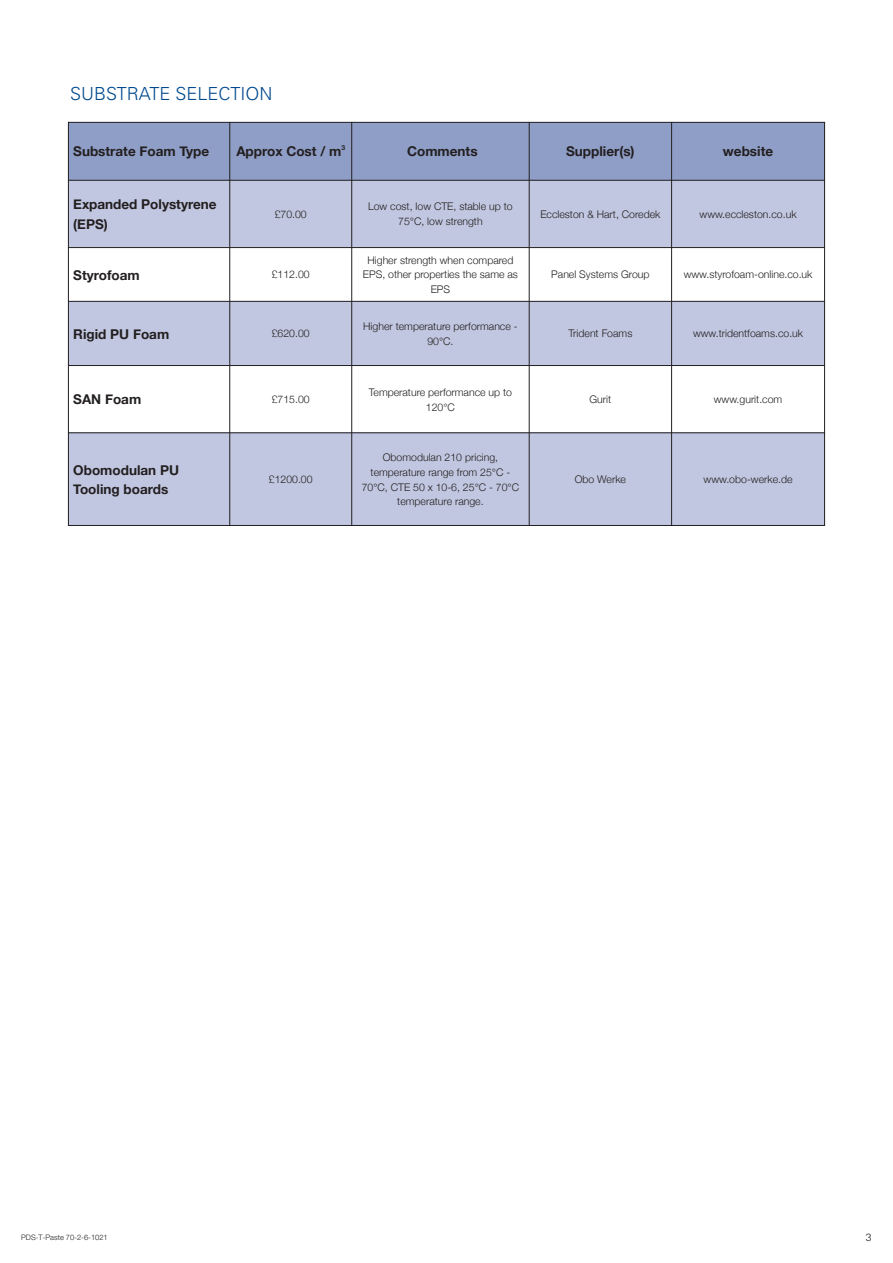
<style>
.page{position:relative;width:893px;height:1263px;background:#fff}
.page>*{position:absolute;margin:0;border:0;box-sizing:border-box;transform-origin:0 0}
.t1{font:300 18px "Univers LT Std";color:#01498e}
.t2{font:700 13.5px/19.4px "Helvetica Neue";color:#231f20}
.t3{font:300 10.5px/14.9px "Helvetica Neue";color:#231f20;text-align:center}
.t4{font:300 10.5px "Univers LT Std";color:#231f20}
.t5{font:300 7.5px "Helvetica Neue LT Pro";color:#231f20}
.t6{font:700 6.75px "Helvetica Neue";color:#231f20}
</style>
<div class="page">
<div style="left:68px;top:122px;width:162px;height:58px;background:#8f9ec7"></div>
<div style="left:230px;top:122px;width:122px;height:58px;background:#8f9ec7"></div>
<div style="left:352px;top:122px;width:177px;height:58px;background:#8f9ec7"></div>
<div style="left:529px;top:122px;width:143px;height:58px;background:#8f9ec7"></div>
<div style="left:672px;top:122px;width:153px;height:58px;background:#8f9ec7"></div>
<div style="left:68px;top:180px;width:162px;height:68px;background:#c1c7e0"></div>
<div style="left:230px;top:180px;width:122px;height:68px;background:#c1c7e0"></div>
<div style="left:352px;top:180px;width:177px;height:68px;background:#c1c7e0"></div>
<div style="left:529px;top:180px;width:143px;height:68px;background:#c1c7e0"></div>
<div style="left:672px;top:180px;width:153px;height:68px;background:#c1c7e0"></div>
<div style="left:68px;top:301px;width:162px;height:64px;background:#c1c7e0"></div>
<div style="left:230px;top:301px;width:122px;height:64px;background:#c1c7e0"></div>
<div style="left:352px;top:301px;width:177px;height:64px;background:#c1c7e0"></div>
<div style="left:529px;top:301px;width:143px;height:64px;background:#c1c7e0"></div>
<div style="left:672px;top:301px;width:153px;height:64px;background:#c1c7e0"></div>
<div style="left:68px;top:433px;width:162px;height:93px;background:#c1c7e0"></div>
<div style="left:230px;top:433px;width:122px;height:93px;background:#c1c7e0"></div>
<div style="left:352px;top:433px;width:177px;height:93px;background:#c1c7e0"></div>
<div style="left:529px;top:433px;width:143px;height:93px;background:#c1c7e0"></div>
<div style="left:672px;top:433px;width:153px;height:93px;background:#c1c7e0"></div>
<hr style="left:68px;top:122px;width:1px;height:404px;background:#231f20">
<hr style="left:229px;top:122px;width:1px;height:404px;background:#231f20">
<hr style="left:351px;top:122px;width:1px;height:404px;background:#231f20">
<hr style="left:529px;top:122px;width:1px;height:404px;background:#231f20">
<hr style="left:671px;top:122px;width:1px;height:404px;background:#231f20">
<hr style="left:824px;top:122px;width:1px;height:404px;background:#231f20">
<hr style="left:68px;top:122px;width:757px;height:1px;background:#231f20">
<hr style="left:68px;top:180px;width:757px;height:1px;background:#231f20">
<hr style="left:68px;top:247px;width:757px;height:1px;background:#231f20">
<hr style="left:68px;top:301px;width:757px;height:1px;background:#231f20">
<hr style="left:68px;top:365px;width:757px;height:1px;background:#231f20">
<hr style="left:68px;top:432px;width:757px;height:1px;background:#231f20">
<hr style="left:68px;top:525px;width:757px;height:1px;background:#231f20">
<h1 class="t1" style="left:70px;top:87px;width:204px">SUBSTRATE SELECTION</h1>
<p class="t2" style="left:73px;top:142px;width:138px">Substrate Foam Type</p>
<p class="t2" style="left:236px;top:142px;width:107px">Approx Cost / m</p>
<p class="t6" style="left:341px;top:143px;width:5px">3</p>
<p class="t2" style="left:407px;top:142px;width:72px">Comments</p>
<p class="t2" style="left:566px;top:142px;width:70px">Supplier(s)</p>
<p class="t2" style="left:723px;top:142px;width:52px">website</p>
<p class="t2" style="left:73px;top:195px;width:145px">Expanded Polystyrene (EPS)</p>
<p class="t3" style="left:275px;top:206px;width:34px">£70.00</p>
<p class="t3" style="left:368px;top:199px;width:146px">Low cost, low CTE, stable up to<br>75°C, low strength</p>
<p class="t3" style="left:540px;top:206px;width:122px">Eccleston &amp; Hart, Coredek</p>
<p class="t3" style="left:699px;top:206px;width:99px">www.eccleston.co.uk</p>
<p class="t2" style="left:73px;top:265px;width:68px">Styrofoam</p>
<p class="t3" style="left:272px;top:267px;width:39px">£112.00</p>
<p class="t3" style="left:363px;top:252px;width:157px">Higher strength when compared<br>EPS, other properties the same as<br>EPS</p>
<p class="t3" style="left:551px;top:267px;width:100px">Panel Systems Group</p>
<p class="t3" style="left:684px;top:267px;width:130px">www.styrofoam-online.co.uk</p>
<p class="t2" style="left:73px;top:324px;width:97px">Rigid PU Foam</p>
<p class="t3" style="left:272px;top:326px;width:39px">£620.00</p>
<p class="t3" style="left:363px;top:319px;width:156px">Higher temperature performance -<br>90°C.</p>
<p class="t3" style="left:568px;top:326px;width:65px">Trident Foams</p>
<p class="t3" style="left:693px;top:326px;width:112px">www.tridentfoams.co.uk</p>
<p class="t2" style="left:73px;top:389px;width:69px">SAN Foam</p>
<p class="t3" style="left:272px;top:392px;width:39px">£715.00</p>
<p class="t3" style="left:369px;top:384px;width:145px">Temperature performance up to<br>120°C</p>
<p class="t3" style="left:589px;top:392px;width:23px">Gurit</p>
<p class="t3" style="left:714px;top:392px;width:70px">www.gurit.com</p>
<p class="t2" style="left:73px;top:460px;width:107px">Obomodulan PU<br>Tooling boards</p>
<p class="t3" style="left:269px;top:472px;width:45px">£1200.00</p>
<p class="t3" style="left:362px;top:449px;width:159px">Obomodulan 210 pricing, temperature range from 25°C -<br>70°C, CTE 50 x 10-6, 25°C - 70°C temperature range.</p>
<p class="t3" style="left:575px;top:472px;width:53px">Obo Werke</p>
<p class="t3" style="left:704px;top:472px;width:90px">www.obo-werke.de</p>
<p class="t5" style="left:21px;top:1233px;width:88px">PDS-T-Paste 70-2-6-1021</p>
<p class="t4" style="left:866px;top:1233px;width:7px">3</p>
</div>
